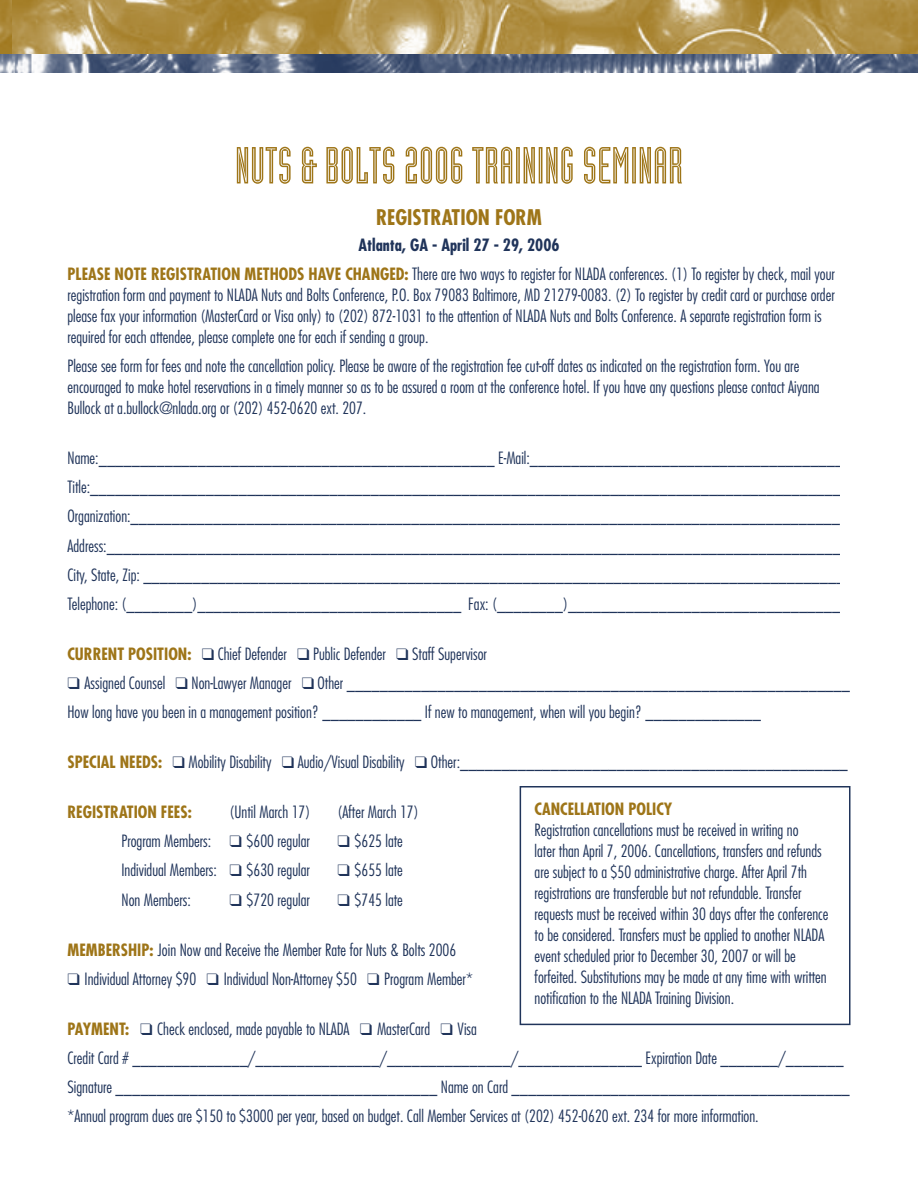
<style>
.page{position:relative;width:918px;height:1188px;background:#fff}
.page>*{position:absolute;margin:0;border:0;box-sizing:border-box;transform-origin:0 0}
.Heading_1{font:51px "Industria Inline";color:#9e7518}
.Heading_2{font:700 condensed 21px "Futura";color:#9e7518}
.Body_Text{font:300 condensed 16.5px/21px "Futura";color:#20345a}
.Body_Text-2{font:700 condensed 16.5px "Futura";color:#20345a}
.Body_Text-3{font:700 condensed 16.5px "Futura";color:#9e7518}
.s1{font-weight:700;color:#9e7518}
</style>
<div class="page">
<img style="left:11px;top:0;width:907px;height:54px">
<img style="left:0;top:0;width:11px;height:54px">
<img style="left:0;top:54px;width:918px;height:19px">
<div style="left:520px;top:786px;width:330px;height:239px;border:2px solid #20345a"></div>
<p class="Heading_1" style="left:235px;top:138px;width:450px">NUTS &amp; BOLTS 2006 TRAINING SEMINAR</p>
<p class="Heading_2" style="left:376px;top:203px;width:167px">REGISTRATION FORM</p>
<p class="Body_Text-2" style="left:358px;top:234px;width:203px">Atlanta, GA - April 27 - 29, 2006</p>
<p class="Body_Text" style="left:68px;top:263px;width:769px"><span class="s1">PLEASE NOTE REGISTRATION METHODS HAVE CHANGED:</span> There are two ways to register for NLADA conferences. (1) To register by check, mail your registration form and payment to NLADA Nuts and Bolts Conference, P.O. Box 79083 Baltimore, MD 21279-0083. (2) To register by credit card or purchase order please fax your information (MasterCard or Visa only) to (202) 872-1031 to the attention of NLADA Nuts and Bolts Conference. A separate registration form is required for each attendee, please complete one for each if sending a group.</p>
<p class="Body_Text" style="left:68px;top:355px;width:754px">Please see form for fees and note the cancellation policy. Please be aware of the registration fee cut-off dates as indicated on the registration form. You are encouraged to make hotel reservations in a timely manner so as to be assured a room at the conference hotel. If you have any questions please contact Aiyana<br>Bullock at a.bullock@nlada.org or (202) 452-0620 ext. 207.</p>
<p class="Body_Text" style="left:68px;top:447px;width:777px">Name:________________________________________________ E-Mail:______________________________________</p>
<p class="Body_Text" style="left:68px;top:476px;width:783px">Title:____________________________________________________________________________________________</p>
<p class="Body_Text" style="left:68px;top:506px;width:782px">Organization:_______________________________________________________________________________________</p>
<p class="Body_Text" style="left:68px;top:535px;width:783px">Address:__________________________________________________________________________________________</p>
<p class="Body_Text" style="left:68px;top:564px;width:779px">City, State, Zip: _____________________________________________________________________________________</p>
<p class="Body_Text" style="left:68px;top:593px;width:774px">Telephone: (________)________________________________ Fax: (________)_________________________________</p>
<p class="Body_Text" style="left:68px;top:643px;width:421px"><span class="s1">CURRENT POSITION:</span> ❑ Chief Defender ❑ Public Defender ❑ Staff Supervisor</p>
<p class="Body_Text" style="left:68px;top:672px;width:784px">❑ Assigned Counsel ❑ Non-Lawyer Manager ❑ Other _____________________________________________________________</p>
<p class="Body_Text" style="left:68px;top:701px;width:695px">How long have you been in a management position? ____________ If new to management, when will you begin? ______________</p>
<p class="Body_Text" style="left:68px;top:751px;width:782px"><span class="s1">SPECIAL NEEDS:</span> ❑ Mobility Disability ❑ Audio/Visual Disability ❑ Other:_______________________________________________</p>
<p class="Body_Text-3" style="left:68px;top:802px;width:126px">REGISTRATION FEES:</p>
<p class="Body_Text" style="left:229px;top:801px;width:82px">(Until March 17)</p>
<p class="Body_Text" style="left:337px;top:801px;width:83px">(After March 17)</p>
<p class="Body_Text" style="left:122px;top:830px;width:190px">Program Members: ❑ $600 regular</p>
<p class="Body_Text" style="left:338px;top:830px;width:67px">❑ $625 late</p>
<p class="Body_Text" style="left:122px;top:860px;width:190px">Individual Members: ❑ $630 regular</p>
<p class="Body_Text" style="left:338px;top:860px;width:67px">❑ $655 late</p>
<p class="Body_Text" style="left:122px;top:889px;width:71px">Non Members:</p>
<p class="Body_Text" style="left:230px;top:889px;width:82px">❑ $720 regular</p>
<p class="Body_Text" style="left:338px;top:889px;width:67px">❑ $745 late</p>
<p class="Body_Text" style="left:68px;top:939px;width:390px"><span class="s1">MEMBERSHIP:</span> Join Now and Receive the Member Rate for Nuts &amp; Bolts 2006</p>
<p class="Body_Text" style="left:68px;top:968px;width:407px">❑ Individual Attorney $90 ❑ Individual Non-Attorney $50 ❑ Program Member*</p>
<p class="Body_Text" style="left:68px;top:1018px;width:411px"><span class="s1">PAYMENT:</span> ❑ Check enclosed, made payable to NLADA ❑ MasterCard ❑ Visa</p>
<p class="Body_Text" style="left:68px;top:1047px;width:778px">Credit Card # ______________/_______________/_______________/_______________ Expiration Date _______/_______</p>
<p class="Body_Text" style="left:68px;top:1076px;width:784px">Signature _______________________________________ Name on Card _________________________________________</p>
<p class="Body_Text" style="left:68px;top:1105px;width:693px">*Annual program dues are $150 to $3000 per year, based on budget. Call Member Services at (202) 452-0620 ext. 234 for more information.</p>
<p class="Body_Text" style="left:535px;top:798px;width:295px"><span class="s1">CANCELLATION POLICY<br></span>Registration cancellations must be received in writing no<br>later than April 7, 2006. Cancellations, transfers and refunds are subject to a $50 administrative charge. After April 7th registrations are transferable but not refundable. Transfer requests must be received within 30 days after the conference to be considered. Transfers must be applied to another NLADA event scheduled prior to December 30, 2007 or will be forfeited. Substitutions may be made at any time with written notification to the NLADA Training Division.</p>
</div>
